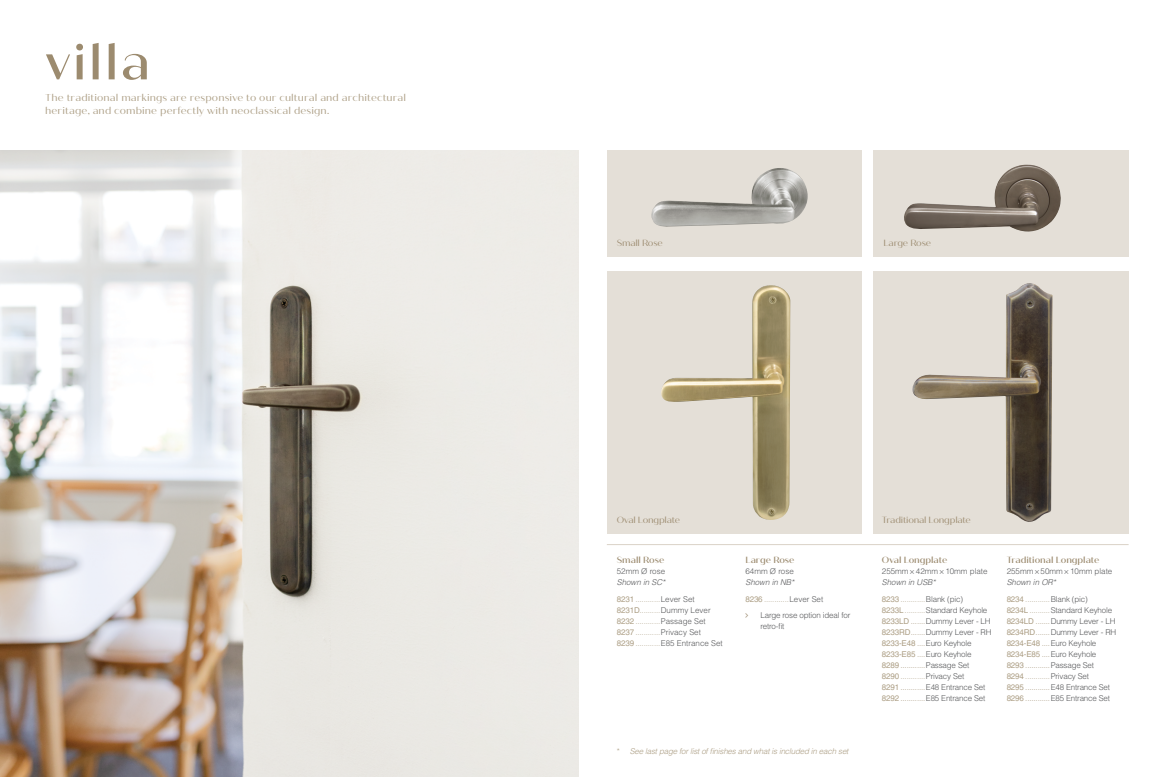
<style>
.page{position:relative;width:1157px;height:777px;background:#fff}
.page>*{position:absolute;margin:0;border:0;box-sizing:border-box;transform-origin:0 0}
.t1{font:500 50px "Quiche Sans";letter-spacing:.05em;color:#9c8b6f}
.t2{font:10px/13px "Quiche Sans";letter-spacing:.015em;color:#ac9e84}
.t3{font:9px "Quiche Sans";letter-spacing:-.02em;color:#9c8b6f}
.t4{font:500 9px "Quiche Sans";color:#9c8b6f}
.t5{font:300 8px/11px "Helvetica LT Std";letter-spacing:-.02em;color:#58595b}
.t6{font:300 8px/11px "Helvetica LT Std";color:#ac9e84}
.t7{font:300 8px/16.7px "Helvetica LT Std";letter-spacing:-.02em;color:#ac9e84}
.t8{font:300 8px "Helvetica LT Std";color:#58595b}
.t9{font:italic 300 8px "Helvetica LT Std";letter-spacing:-.02em;color:#ac9e84}
.t10{font:italic 300 8px "Helvetica LT Std";color:#58595b}
.s1{font-style:italic;color:#58595b}
.s2{font-weight:400}
.s3{color:#58595b}
.s4{font-weight:400;color:#ac9e84}
.s5{color:#ac9e84}
.s6{color:#9c8b6f}
.s7{font-style:normal}
</style>
<div class="page">
<div style="left:873px;top:271px;width:255px;height:262px;background:#e4dfd7"></div>
<img style="left:912px;top:283px;width:140px;height:239px">
<div style="left:607px;top:151px;width:254px;height:106px;background:#e4dfd7"></div>
<div style="left:873px;top:151px;width:255px;height:106px;background:#e4dfd7"></div>
<div style="left:607px;top:271px;width:254px;height:262px;background:#e4dfd7"></div>
<img style="left:904px;top:165px;width:157px;height:67px">
<img style="left:651px;top:168px;width:156px;height:59px">
<img style="left:661px;top:285px;width:129px;height:235px">
<img style="left:0;top:151px;width:578px;height:626px">
<hr style="left:607px;top:544px;width:521px;height:1px;background:#dad3c7">
<h1 class="t1" style="left:45px;top:32px;width:106px">villa</h1>
<p class="t2" style="left:45px;top:91px;width:362px">The traditional markings are responsive to our cultural and architectural heritage, and combine perfectly with neoclassical design.</p>
<p class="t3" style="left:617px;top:238px;width:47px">Small Rose</p>
<p class="t3" style="left:883px;top:238px;width:49px">Large Rose</p>
<p class="t3" style="left:617px;top:514px;width:65px">Oval Longplate</p>
<p class="t3" style="left:882px;top:514px;width:90px">Traditional Longplate</p>
<p class="t4" style="left:617px;top:554px;width:49px">Small Rose</p>
<p class="t8" style="left:617px;top:566px;width:50px">52mm Ø rose</p>
<p class="t6" style="left:617px;top:573px;width:79px;line-height:16.7px"><span class="s1">Shown in SC*<br></span><span class="s2">8231</span> ............<span class="s3">Lever Set</span></p>
<p class="t6" style="left:617px;top:604px;width:107px"><span class="s2">8231D</span>..........<span class="s3">Dummy Lever<br></span><span class="s2">8232</span> ............<span class="s3">Passage Set<br></span><span class="s2">8237</span> ............<span class="s3">Privacy Set<br></span><span class="s2">8239</span> ............<span class="s3">E85 Entrance Set</span></p>
<p class="t4" style="left:745px;top:554px;width:51px">Large Rose</p>
<p class="t8" style="left:745px;top:566px;width:50px">64mm Ø rose</p>
<p class="t10" style="left:745px;top:577px;width:50px">Shown in NB*</p>
<p class="t6" style="left:745px;top:593px;width:79px"><span class="s2">8236</span> ............<span class="s3">Lever Set</span></p>
<p class="t5" style="left:760px;top:610px;width:91px">Large rose option ideal for</p>
<p class="t5" style="left:760px;top:621px;width:25px">retro-fit</p>
<p class="t4" style="left:882px;top:554px;width:67px">Oval Longplate</p>
<p class="t8" style="left:882px;top:566px;width:107px">255mm×42mm×10mm plate</p>
<p class="t7" style="left:882px;top:573px;width:83px"><span class="s1">Shown in USB*<br></span><span class="s2">8233</span> ............<span class="s3">Blank (pic)</span></p>
<p class="t5" style="left:882px;top:604px;width:111px"><span class="s4">8233L</span> <span class="s5">..........</span>Standard Keyhole<br><span class="s4">8233LD</span> <span class="s6">.......</span>Dummy Lever - LH<br><span class="s4">8233RD</span><span class="s6">.......</span>Dummy Lever - RH<br><span class="s4">8233-E48</span> <span class="s6">....</span>Euro Keyhole<br><span class="s4">8233-E85</span> <span class="s6">....</span>Euro Keyhole<br><span class="s4">8289</span> <span class="s6">............</span>Passage Set<br><span class="s4">8290</span> <span class="s5">............</span>Privacy Set<br><span class="s4">8291</span> <span class="s6">............</span>E48 Entrance Set<br><span class="s4">8292</span> <span class="s6">............</span>E85 Entrance Set</p>
<p class="t4" style="left:1006px;top:554px;width:94px">Traditional Longplate</p>
<p class="t8" style="left:1006px;top:566px;width:107px">255mm×50mm×10mm plate</p>
<p class="t7" style="left:1006px;top:573px;width:83px"><span class="s1">Shown in OR*<br></span><span class="s2">8234</span> ............<span class="s3">Blank (pic)</span></p>
<p class="t5" style="left:1006px;top:604px;width:111px"><span class="s4">8234L</span> <span class="s5">..........</span>Standard Keyhole<br><span class="s4">8234LD</span> <span class="s6">.......</span>Dummy Lever - LH<br><span class="s4">8234RD</span><span class="s6">.......</span>Dummy Lever - RH<br><span class="s4">8234-E48</span> <span class="s6">....</span>Euro Keyhole<br><span class="s4">8234-E85</span> <span class="s6">....</span>Euro Keyhole<br><span class="s4">8293</span> <span class="s6">............</span>Passage Set<br><span class="s4">8294</span> <span class="s5">............</span>Privacy Set<br><span class="s4">8295</span> <span class="s6">............</span>E48 Entrance Set<br><span class="s4">8296</span> <span class="s6">............</span>E85 Entrance Set</p>
<p class="t9" style="left:617px;top:746px;width:233px"><span class="s7">*</span> See last page for list of finishes and what is included in each set</p>
</div>
